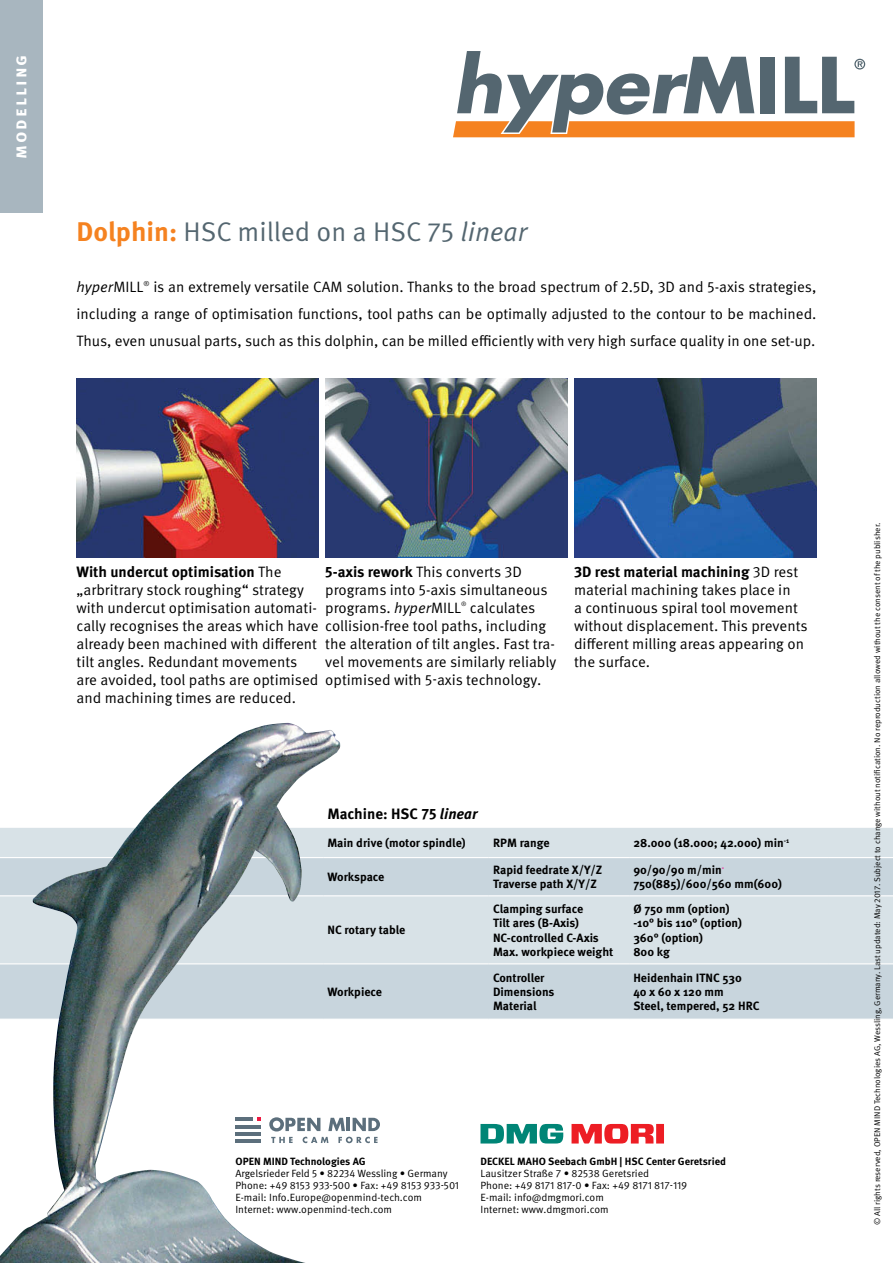
<style>
.page{position:relative;width:893px;height:1263px;background:#fff}
.page>*{position:absolute;margin:0;border:0;box-sizing:border-box;transform-origin:0 0}
.t1{font:27px "Meta Pro";color:#546670}
.t2{font:700 18px "Meta Pro";letter-spacing:.115em;color:#fff}
.t3{font:15px/18px "Meta Pro";color:#000}
.t4{font:700 15px "Meta Pro";color:#000}
.t5{font:700 12px/14.4px "Meta Pro";color:#000}
.t6{font:10.5px/12px "Meta Pro";color:#000}
.t7{font:700 10.5px "Meta Pro";color:#000}
.t8{font:8.25px "Meta Pro";color:#000}
.t9{font:6.15px "Meta Pro";color:#000}
.s1{font-weight:700;color:#f58220}
.s2{font-style:italic}
.s3{font-weight:700}
</style>
<div class="page">
<div style="left:340px;top:828px;width:553px;height:29px;background:#d8e2e7"></div>
<svg style="left:340px;top:858px;width:553px;height:160px;background:#cfdae1"></svg>
<hr style="left:323px;top:963px;width:166px;height:1px;background:#fff">
<hr style="left:489px;top:963px;width:140px;height:1px;background:#fff">
<hr style="left:629px;top:963px;width:200px;height:1px;background:#fff">
<hr style="left:829px;top:963px;width:64px;height:1px;background:#fff">
<hr style="left:323px;top:895px;width:166px;height:1px;background:#fff">
<hr style="left:489px;top:895px;width:140px;height:1px;background:#fff">
<hr style="left:629px;top:895px;width:200px;height:1px;background:#fff">
<hr style="left:829px;top:895px;width:64px;height:1px;background:#fff">
<div style="left:0;top:0;width:43px;height:213px;background:#a8b6bf"></div>
<img style="left:0;top:723px;width:340px;height:540px">
<img style="left:77px;top:378px;width:242px;height:179px">
<img style="left:574px;top:378px;width:242px;height:179px">
<img style="left:325px;top:378px;width:243px;height:179px">
<svg style="left:453px;top:51px;width:412px;height:86px"></svg>
<svg style="left:269px;top:1117px;width:51px;height:14px"></svg>
<svg style="left:328px;top:1118px;width:52px;height:13px"></svg>
<hr style="left:235px;top:1125px;width:26px;height:3px;background:#5c6f7c">
<hr style="left:235px;top:1132px;width:26px;height:3px;background:#5c6f7c">
<svg style="left:257px;top:1117px;width:4px;height:4px"></svg>
<hr style="left:235px;top:1117px;width:18px;height:4px;background:#5c6f7c">
<hr style="left:235px;top:1139px;width:26px;height:4px;background:#5c6f7c">
<svg style="left:271px;top:1137px;width:22px;height:6px"></svg>
<svg style="left:303px;top:1137px;width:25px;height:6px"></svg>
<svg style="left:338px;top:1137px;width:40px;height:6px"></svg>
<svg style="left:571px;top:1124px;width:93px;height:19px"></svg>
<svg style="left:480px;top:1124px;width:83px;height:19px"></svg>
<p class="t2" style="left:9px;top:159px;width:106px;rotate:-90deg">modelling</p>
<h1 class="t1" style="left:77px;top:216px;width:452px"><span class="s1">Dolphin:</span> HSC milled on a HSC 75 <span class="s2">linear</span></h1>
<p class="t3" style="left:77px;top:273px;width:741px;line-height:27px;text-align:justify"><span class="s2">hyper</span>MILL<sup>®</sup> is an extremely versatile CAM solution. Thanks to the broad spectrum of 2.5D, 3D and 5-axis strategies, including a range of optimisation functions, tool paths can be optimally adjusted to the contour to be machined.<br>Thus, even unusual parts, such as this dolphin, can be milled efficiently with very high surface quality in one set-up.</p>
<p class="t3" style="left:77px;top:563px;width:243px"><span class="s3">With undercut optimisation</span> The „arbritrary stock roughing“ strategy with undercut optimisation automati&shy;cally recognises the areas which have already been machined with different tilt angles. Redundant movements are avoided, tool paths are optimised and machining times are reduced.</p>
<p class="t3" style="left:325px;top:563px;width:224px"><span class="s3">5-axis rework</span> This converts 3D programs into 5-axis simultaneous programs. <span class="s2">hyper</span>MILL</p>
<p class="t9" style="left:461px;top:600px;width:7px">®</p>
<p class="t3" style="left:325px;top:599px;width:233px;text-indent:145px">calculates collision-free tool paths, including the alteration of tilt angles. Fast tra&shy;vel movements are similarly reliably optimised with 5-axis technology.</p>
<p class="t3" style="left:574px;top:563px;width:235px"><span class="s3">3D rest material machining</span> 3D rest material machining takes place in<br>a continuous spiral tool movement without displacement. This prevents different milling areas appearing on the surface.</p>
<p class="t4" style="left:327px;top:804px;width:152px">Machine: HSC 75 <span class="s2">linear</span></p>
<p class="t5" style="left:327px;top:836px;width:140px">Main drive (motor spindle)</p>
<p class="t5" style="left:493px;top:836px;width:58px">RPM range</p>
<p class="t5" style="left:633px;top:836px;width:157px">28.000 (18.000; 42.000) min<sup>-1</sup></p>
<p class="t5" style="left:327px;top:870px;width:59px">Workspace</p>
<p class="t5" style="left:493px;top:863px;width:111px">Rapid feedrate X/Y/Z<br>Traverse path X/Y/Z</p>
<p class="t5" style="left:633px;top:863px;width:150px">90/90/90 m/min<sup>-<br></sup>750(885)/600/560 mm(600)</p>
<p class="t5" style="left:327px;top:923px;width:79px">NC rotary table</p>
<p class="t5" style="left:493px;top:901px;width:122px">Clamping surface<br>Tilt ares (B-Axis)<br>NC-controlled C-Axis<br>Max. workpiece weight</p>
<p class="t5" style="left:633px;top:901px;width:110px">Ø 750 mm (option) -10° bis 110° (option)<br>360° (option)<br>800 kg</p>
<p class="t5" style="left:327px;top:985px;width:56px">Workpiece</p>
<p class="t5" style="left:493px;top:970px;width:63px">Controller<br>Dimensions<br>Material</p>
<p class="t5" style="left:633px;top:970px;width:128px">Heidenhain ITNC 530<br>40 x 60 x 120 mm<br>Steel, tempered, 52 HRC</p>
<p class="t7" style="left:235px;top:1154px;width:132px">OPEN MIND Technologies AG</p>
<p class="t6" style="left:235px;top:1167px;width:225px">Argelsrieder Feld 5 • 82234 Wessling • Germany Phone: +49 8153 933-500 • Fax: +49 8153 933-501<br>E-mail: Info.Europe@openmind-tech.com Internet: www.openmind-tech.com</p>
<p class="t7" style="left:480px;top:1154px;width:247px">DECKEL MAHO Seebach GmbH | HSC Center Geretsried</p>
<p class="t6" style="left:480px;top:1167px;width:208px">Lausitzer Straße 7 • 82538 Geretsried<br>Phone: +49 8171 817-0 • Fax: +49 8171 817-119<br>E-mail: info@dmgmori.com<br>Internet: www.dmgmori.com</p>
<p class="t8" style="left:872px;top:1225px;width:704px;rotate:-90deg">© All rights reserved, OPEN MIND Technologies AG, Wessling, Germany. Last updated: May 2017. Subject to change without notification. No reproduction allowed without the consent of the publisher.</p>
</div>
